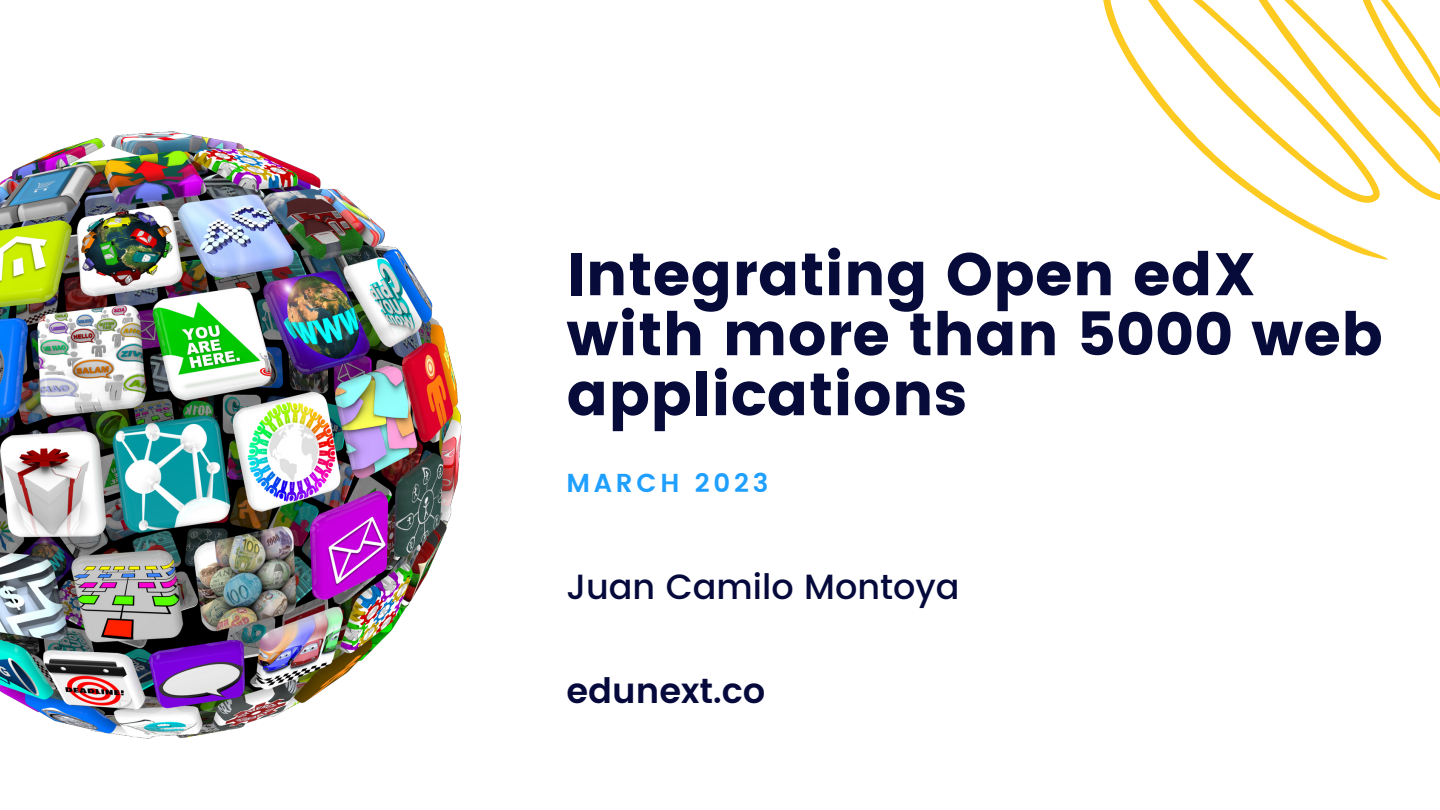
<style>
.page{position:relative;width:1440px;height:810px;background:#fff}
.page>*{position:absolute;margin:0;border:0;box-sizing:border-box;transform-origin:0 0}
.t1{font:60px/60px "Poppins";color:#060b39}
.t2{font:500 35px "Poppins";color:#05093b}
.t3{font:600 35px "Poppins";color:#05093b}
.t4{font:600 26px "Poppins";letter-spacing:.145em;color:#1f9fff}
</style>
<div class="page">
<svg style="left:1103px;top:0;width:337px;height:260px"></svg>
<img style="left:0;top:131px;width:462px;height:608px">
<p class="t1" style="left:566px;top:245px;width:818px">Integrating Open edX with more than 5000 web applications</p>
<p class="t4" style="left:566px;top:467px;width:204px">MARCH 2023</p>
<p class="t2" style="left:566px;top:567px;width:395px">Juan Camilo Montoya</p>
<p class="t3" style="left:566px;top:670px;width:200px">edunext.co</p>
</div>
